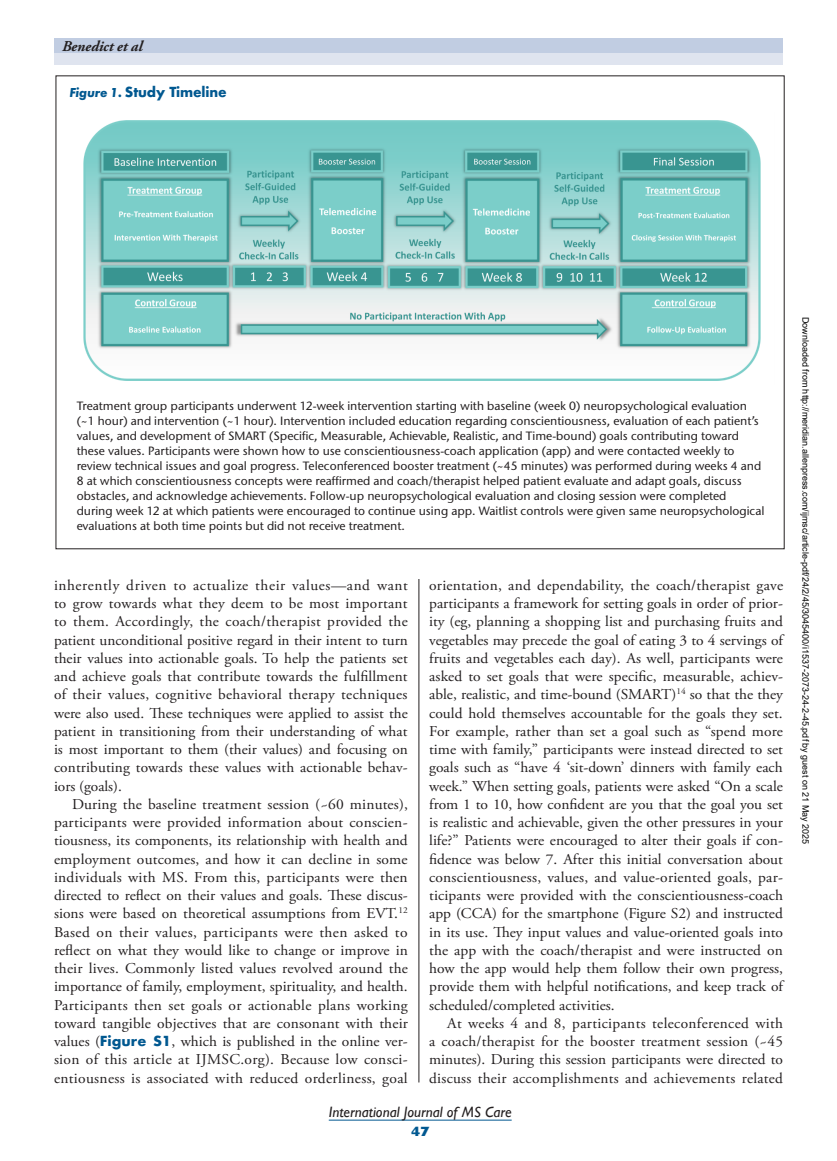
<style>
.page{position:relative;width:837px;height:1161px;background:#fff}
.page>*{position:absolute;margin:0;border:0;box-sizing:border-box;transform-origin:0 0}
.Text_METHODS_-_No_W{font:15px/18.3px "Adobe Garamond Pro";letter-spacing:.01em;color:#231f20;text-align:justify}
.t1{font:italic 15px "Gill Sans";color:#231f20}
.Running_Head{font:italic 700 15px "Adobe Garamond Pro";letter-spacing:-.01em;color:#231f20}
.Table_Head{font:700 13.5px "Futura";letter-spacing:-.01em;color:#005890}
.t2{font:800 13.5px "Gill Sans Nova";color:#005890}
.Figure_Footnote{font:500 12px/15px "Stone Sans ITC Std";color:#231f20}
.t3{font:9px "Arial";color:#000}
.s1{font-family:"Futura PT";font-style:italic}
.s2{font-family:"Futura";font-weight:700;font-size:13.5px;color:#005890}
</style>
<div class="page">
<div style="left:54px;top:53px;width:729px;height:12px;background:#dfe4ef"></div>
<hr style="left:329px;top:1120px;width:183px;height:1px;background:#005890">
<div style="left:54px;top:38px;width:729px;height:15px;background:#c1cde2"></div>
<hr style="left:419px;top:579px;width:1px;height:503px;background:#231f20">
<img style="left:83px;top:120px;width:678px;height:261px">
<p class="Running_Head" style="left:62px;top:38px;width:82px">Benedict et al</p>
<p class="Table_Head" style="left:70px;top:82px;width:159px"><span class="s1">Figure 1.</span> Study Timeline</p>
<p class="Figure_Footnote" style="left:77px;top:398px;width:689px">Treatment group participants underwent 12-week intervention starting with baseline (week 0) neuropsychological evaluation (~1 hour) and intervention (~1 hour). Intervention included education regarding conscientiousness, evaluation of each patient’s values, and development of SMART (Specific, Measurable, Achievable, Realistic, and Time-bound) goals contributing toward these values. Participants were shown how to use conscientiousness-coach application (app) and were contacted weekly to review technical issues and goal progress. Teleconferenced booster treatment (~45 minutes) was performed during weeks 4 and 8 at which conscientiousness concepts were reaffirmed and coach/therapist helped patient evaluate and adapt goals, discuss obstacles, and acknowledge achievements. Follow-up neuropsychological evaluation and closing session were completed during week 12 at which patients were encouraged to continue using app. Waitlist controls were given same neuropsychological evaluations at both time points but did not receive treatment.</p>
<p class="Text_METHODS_-_No_W" style="left:54px;top:577px;width:355px">inherently driven to actualize their values—and want to grow towards what they deem to be most important to them. Accordingly, the coach/therapist provided the patient unconditional positive regard in their intent to turn their values into actionable goals. To help the patients set and achieve goals that contribute towards the fulfillment of their values, cognitive behavioral therapy techniques were also used. These techniques were applied to assist the patient in transitioning from their understanding of what is most important to them (their values) and focusing on contributing towards these values with actionable behav&shy;iors (goals).</p>
<p class="Text_METHODS_-_No_W" style="left:54px;top:795px;width:356px;text-indent:18px">During the baseline treatment session (~60 minutes), participants were provided information about conscien&shy;tiousness, its components, its relationship with health and employment outcomes, and how it can decline in some individuals with MS. From this, participants were then directed to reflect on their values and goals. These discus&shy;sions were based on theoretical assumptions from EVT.<sup>12<br></sup>Based on their values, participants were then asked to reflect on what they would like to change or improve in their lives. Commonly listed values revolved around the importance of family, employment, spirituality, and health.<br>Participants then set goals or actionable plans working toward tangible objectives that are consonant with their values (<span class="s2">Figure S1</span>, which is published in the online ver&shy;sion of this article at IJMSC.org). Because low consci&shy;entiousness is associated with reduced orderliness, goal</p>
<p class="Text_METHODS_-_No_W" style="left:429px;top:577px;width:355px">orientation, and dependability, the coach/therapist gave participants a framework for setting goals in order of prior&shy;ity (eg, planning a shopping list and purchasing fruits and vegetables may precede the goal of eating 3 to 4 servings of fruits and vegetables each day). As well, participants were asked to set goals that were specific, measurable, achiev&shy;able, realistic, and time-bound (SMART)<sup>14</sup> so that the they could hold themselves accountable for the goals they set.<br>For example, rather than set a goal such as “spend more time with family,” participants were instead directed to set goals such as “have 4 ‘sit-down’ dinners with family each week.” When setting goals, patients were asked “On a scale from 1 to 10, how confident are you that the goal you set is realistic and achievable, given the other pressures in your life?” Patients were encouraged to alter their goals if con&shy;fidence was below 7. After this initial conversation about conscientiousness, values, and value-oriented goals, par&shy;ticipants were provided with the conscientiousness-coach app (CCA) for the smartphone (Figure S2) and instructed in its use. They input values and value-oriented goals into the app with the coach/therapist and were instructed on how the app would help them follow their own progress, provide them with helpful notifications, and keep track of scheduled/completed activities.</p>
<p class="Text_METHODS_-_No_W" style="left:429px;top:1014px;width:355px;text-indent:18px">At weeks 4 and 8, participants teleconferenced with a coach/therapist for the booster treatment session (~45 minutes). During this session participants were directed to discuss their accomplishments and achievements related</p>
<p class="t1" style="left:329px;top:1103px;width:184px">International Journal of MS Care</p>
<p class="t2" style="left:411px;top:1123px;width:20px">47</p>
<p class="t3" style="left:809px;top:316px;width:529px;rotate:90deg">Downloaded from http://meridian.allenpress.com/ijmsc/article-pdf/24/2/45/3045400/i1537-2073-24-2-45.pdf by guest on 21 May 2025</p>
</div>
